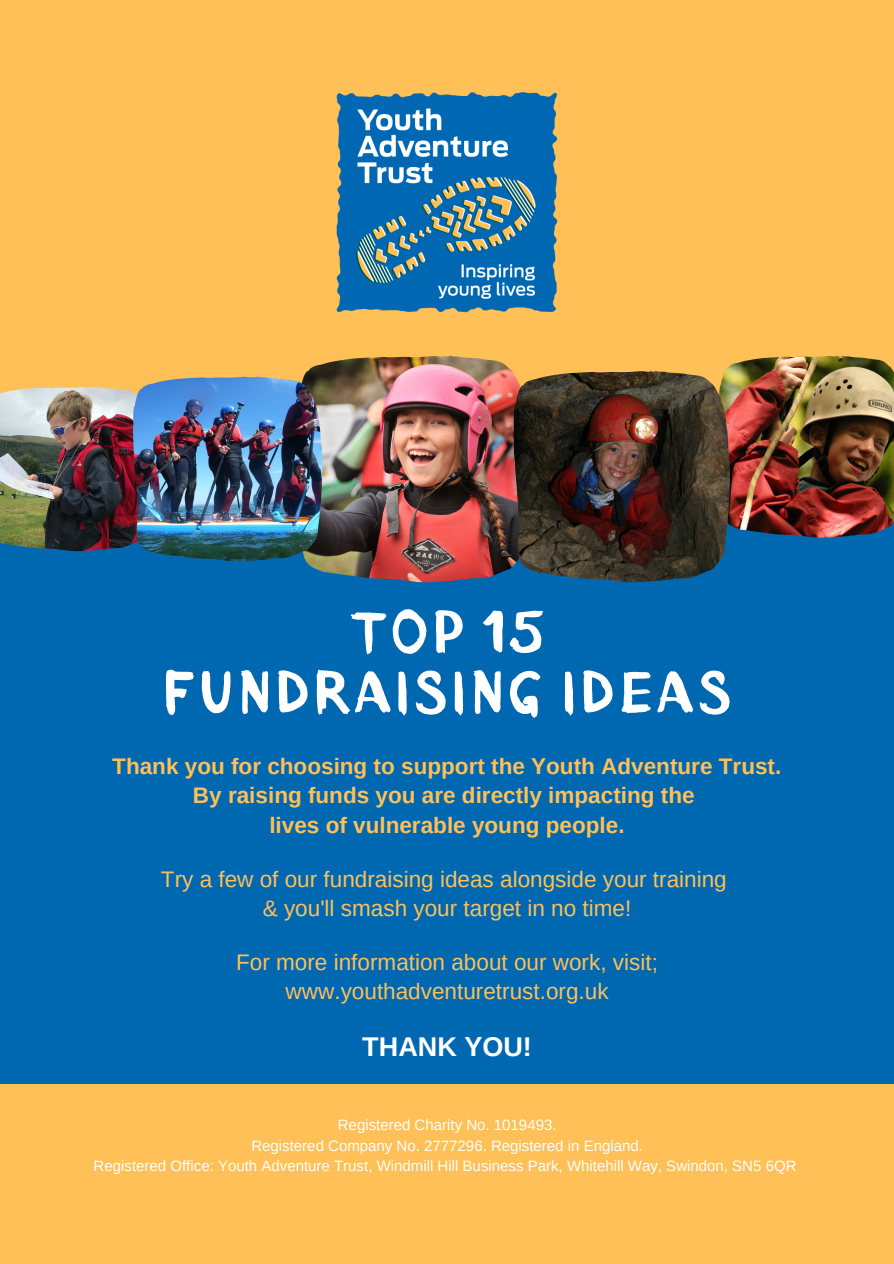
<style>
.page{position:relative;width:894px;height:1264px;background:#fff}
.page>*{position:absolute;margin:0;border:0;box-sizing:border-box;transform-origin:0 0}
.t1{font:700 57px/60.2px "Blushes";letter-spacing:.06em;color:#fff;text-align:center}
.t2{font:700 27px "Arimo";color:#fff}
.t3{font:22.5px/29.2px "Arimo";color:#fec057;text-align:center}
.t4{font:700 22.5px/29.2px "Arimo";color:#fec057;text-align:center}
.t5{font:15px/20.4px "Arimo";color:#fff;text-align:center}
</style>
<div class="page">
<div style="left:0;top:0;width:893px;height:1263px;background:#fec057"></div>
<img style="left:336px;top:92px;width:222px;height:221px">
<div style="left:0;top:423px;width:893px;height:660px;background:#0067b1"></div>
<img style="left:725px;top:356px;width:168px;height:181px">
<img style="left:304px;top:356px;width:209px;height:226px">
<img style="left:513px;top:370px;width:216px;height:212px">
<img style="left:0;top:386px;width:133px;height:165px">
<img style="left:133px;top:376px;width:189px;height:185px">
<h1 class="t1" style="left:162px;top:603px;width:570px">TOP 15<br>FUNDRAISING IDEAS</h1>
<h3 class="t4" style="left:112px;top:751px;width:670px">Thank you for choosing to support the Youth Adventure Trust.<br>By raising funds you are directly impacting the<br>lives of vulnerable young people.</h3>
<h3 class="t3" style="left:161px;top:864px;width:567px">Try a few of our fundraising ideas alongside your training &amp; you'll smash your target in no time!</h3>
<h3 class="t3" style="left:236px;top:947px;width:423px">For more information about our work, visit; www.youthadventuretrust.org.uk</h3>
<h2 class="t2" style="left:362px;top:1031px;width:171px">THANK YOU!</h2>
<p class="t5" style="left:94px;top:1114px;width:704px">Registered Charity No. 1019493.<br>Registered Company No. 2777296. Registered in England.<br>Registered Office: Youth Adventure Trust, Windmill Hill Business Park, Whitehill Way, Swindon, SN5 6QR</p>
</div>
